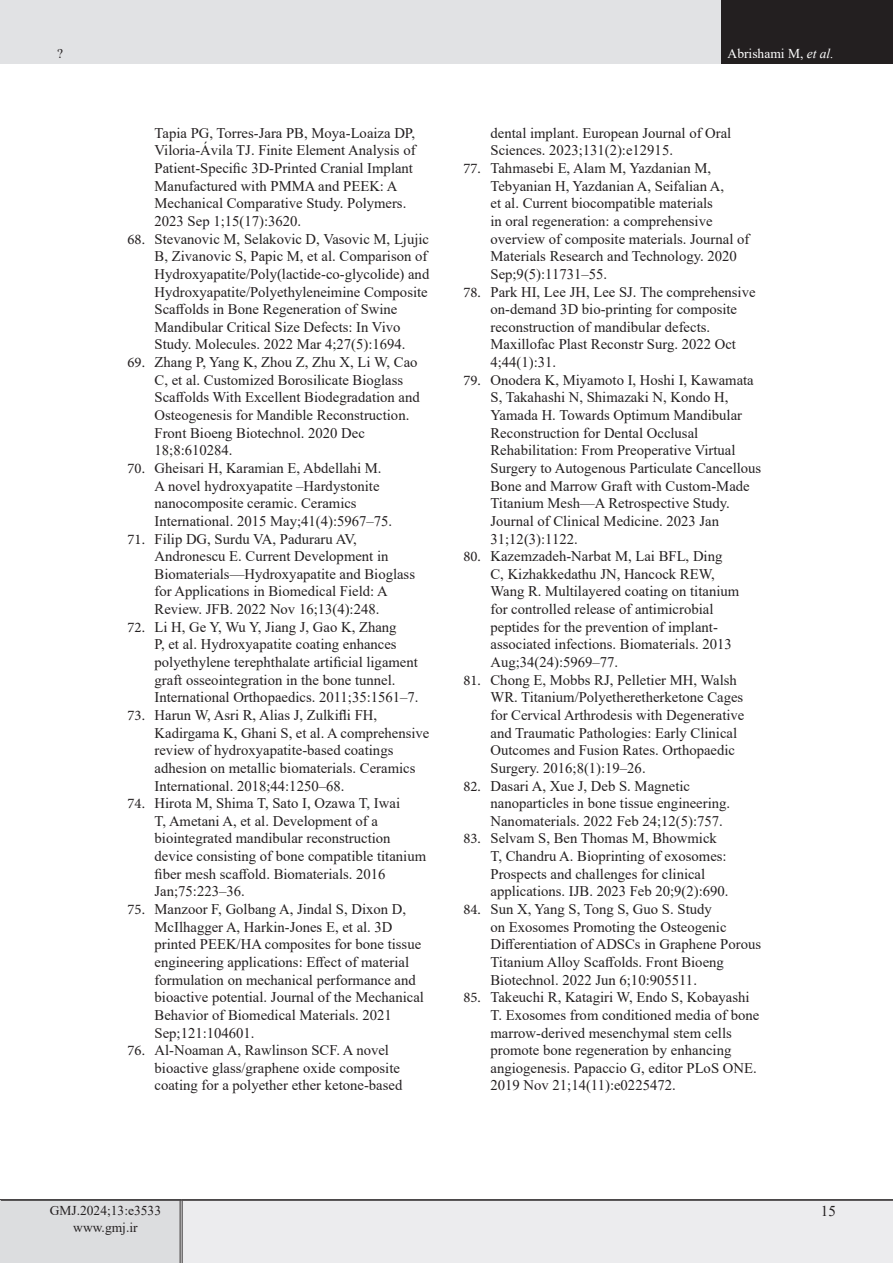
<style>
.page{position:relative;width:893px;height:1263px;background:#fff}
.page>*{position:absolute;margin:0;border:0;box-sizing:border-box;transform-origin:0 0}
.t1{font:15px "Times New Roman";color:#231f20}
.t2{font:14.7px/17.7px "Times New Roman";color:#231f20}
.eeeeeeeeeeee{font:13.5px "Times New Roman";color:#231f20}
.t3{font:13.5px "Times New Roman";color:#fff}
.s1{font-style:italic}
.s2{font-family:"Minion Pro"}
</style>
<div class="page">
<div style="left:0;top:0;width:722px;height:64px;background:#e1e2e4"></div>
<div style="left:722px;top:0;width:171px;height:64px;background:#231f20"></div>
<div style="left:0;top:1200px;width:181px;height:63px;background:#dcdddf"></div>
<div style="left:181px;top:1200px;width:712px;height:63px;background:#ececee"></div>
<hr style="left:180px;top:1201px;width:3px;height:62px;background:#fff">
<hr style="left:180px;top:1201px;width:1px;height:62px;background:#231f20">
<hr style="left:182px;top:1201px;width:1px;height:62px;background:#231f20">
<hr style="left:0;top:1199px;width:181px;height:2px;background:#231f20">
<hr style="left:181px;top:1199px;width:712px;height:2px;background:#231f20">
<p class="eeeeeeeeeeee" style="left:57px;top:44px;width:7px">?</p>
<p class="t3" style="left:728px;top:44px;width:108px">Abrishami M, <span class="s1">et al.</span></p>
<p class="t2" style="left:155px;top:124px;width:262px">Tapia PG, Torres-Jara PB, Moya-Loaiza DP, Viloria-Ávila TJ. Finite Element Analysis of Patient-Specific 3D-Printed Cranial Implant Manufactured with PMMA and PEEK: A Mechanical Comparative Study. Polymers.<br>2023 Sep 1;15(17):3620.</p>
<p class="t2" style="left:155px;top:229px;width:276px;text-indent:-27px"><span class="s2">68.</span> Stevanovic M, Selakovic D, Vasovic M, Ljujic B, Zivanovic S, Papic M, et al. Comparison of Hydroxyapatite/Poly(lactide-co-glycolide) and Hydroxyapatite/Polyethyleneimine Composite Scaffolds in Bone Regeneration of Swine Mandibular Critical Size Defects: In Vivo Study. Molecules. 2022 Mar 4;27(5):1694.</p>
<p class="t2" style="left:155px;top:353px;width:267px;text-indent:-27px"><span class="s2">69.</span> Zhang P, Yang K, Zhou Z, Zhu X, Li W, Cao C, et al. Customized Borosilicate Bioglass Scaffolds With Excellent Biodegradation and Osteogenesis for Mandible Reconstruction.<br>Front Bioeng Biotechnol. 2020 Dec 18;8:610284.</p>
<p class="t2" style="left:155px;top:459px;width:239px;text-indent:-27px"><span class="s2">70.</span> Gheisari H, Karamian E, Abdellahi M.<br>A novel hydroxyapatite –Hardystonite nanocomposite ceramic. Ceramics International. 2015 May;41(4):5967–75.</p>
<p class="t2" style="left:155px;top:529px;width:262px;text-indent:-27px"><span class="s2">71.</span> Filip DG, Surdu VA, Paduraru AV, Andronescu E. Current Development in Biomaterials—Hydroxyapatite and Bioglass for Applications in Biomedical Field: A Review. JFB. 2022 Nov 16;13(4):248.</p>
<p class="t2" style="left:155px;top:617px;width:266px;text-indent:-27px"><span class="s2">72.</span> Li H, Ge Y, Wu Y, Jiang J, Gao K, Zhang<br>P, et al. Hydroxyapatite coating enhances polyethylene terephthalate artificial ligament graft osseointegration in the bone tunnel.<br>International Orthopaedics. 2011;35:1561–7.</p>
<p class="t2" style="left:155px;top:706px;width:276px;text-indent:-27px"><span class="s2">73.</span> Harun W, Asri R, Alias J, Zulkifli FH, Kadirgama K, Ghani S, et al. A comprehensive review of hydroxyapatite-based coatings adhesion on metallic biomaterials. Ceramics International. 2018;44:1250–68.</p>
<p class="t2" style="left:155px;top:794px;width:273px;text-indent:-27px"><span class="s2">74.</span> Hirota M, Shima T, Sato I, Ozawa T, Iwai<br>T, Ametani A, et al. Development of a biointegrated mandibular reconstruction device consisting of bone compatible titanium fiber mesh scaffold. Biomaterials. 2016<br>Jan;75:223–36.</p>
<p class="t2" style="left:155px;top:900px;width:271px;text-indent:-27px"><span class="s2">75.</span> Manzoor F, Golbang A, Jindal S, Dixon D, McIlhagger A, Harkin-Jones E, et al. 3D printed PEEK/HA composites for bone tissue engineering applications: Effect of material formulation on mechanical performance and bioactive potential. Journal of the Mechanical Behavior of Biomedical Materials. 2021<br>Sep;121:104601.</p>
<p class="t2" style="left:155px;top:1041px;width:249px;text-indent:-27px"><span class="s2">76.</span> Al-Noaman A, Rawlinson SCF. A novel bioactive glass/graphene oxide composite coating for a polyether ether ketone-based</p>
<p class="t2" style="left:490px;top:124px;width:242px">dental implant. European Journal of Oral<br>Sciences. 2023;131(2):e12915.</p>
<p class="t2" style="left:490px;top:159px;width:260px;text-indent:-27px"><span class="s2">77.</span> Tahmasebi E, Alam M, Yazdanian M, Tebyanian H, Yazdanian A, Seifalian A,<br>et al. Current biocompatible materials<br>in oral regeneration: a comprehensive overview of composite materials. Journal of Materials Research and Technology. 2020<br>Sep;9(5):11731–55.</p>
<p class="t2" style="left:490px;top:282px;width:267px;text-indent:-27px"><span class="s2">78.</span> Park HI, Lee JH, Lee SJ. The comprehensive on-demand 3D bio-printing for composite reconstruction of mandibular defects.<br>Maxillofac Plast Reconstr Surg. 2022 Oct 4;44(1):31.</p>
<p class="t2" style="left:490px;top:370px;width:272px;text-indent:-27px"><span class="s2">79.</span> Onodera K, Miyamoto I, Hoshi I, Kawamata S, Takahashi N, Shimazaki N, Kondo H, Yamada H. Towards Optimum Mandibular Reconstruction for Dental Occlusal Rehabilitation: From Preoperative Virtual Surgery to Autogenous Particulate Cancellous Bone and Marrow Graft with Custom-Made Titanium Mesh—A Retrospective Study.<br>Journal of Clinical Medicine. 2023 Jan 31;12(3):1122.</p>
<p class="t2" style="left:490px;top:547px;width:250px;text-indent:-27px"><span class="s2">80.</span> Kazemzadeh-Narbat M, Lai BFL, Ding C, Kizhakkedathu JN, Hancock REW, Wang R. Multilayered coating on titanium for controlled release of antimicrobial peptides for the prevention of implant&shy;associated infections. Biomaterials. 2013<br>Aug;34(24):5969–77.</p>
<p class="t2" style="left:490px;top:670px;width:255px;text-indent:-27px"><span class="s2">81.</span> Chong E, Mobbs RJ, Pelletier MH, Walsh WR. Titanium/Polyetheretherketone Cages for Cervical Arthrodesis with Degenerative and Traumatic Pathologies: Early Clinical Outcomes and Fusion Rates. Orthopaedic Surgery. 2016;8(1):19–26.</p>
<p class="t2" style="left:490px;top:776px;width:241px;text-indent:-27px"><span class="s2">82.</span> Dasari A, Xue J, Deb S. Magnetic nanoparticles in bone tissue engineering.<br>Nanomaterials. 2022 Feb 24;12(5):757.</p>
<p class="t2" style="left:490px;top:829px;width:240px;text-indent:-27px"><span class="s2">83.</span> Selvam S, Ben Thomas M, Bhowmick T, Chandru A. Bioprinting of exosomes:<br>Prospects and challenges for clinical applications. IJB. 2023 Feb 20;9(2):690.</p>
<p class="t2" style="left:490px;top:900px;width:272px;text-indent:-27px"><span class="s2">84.</span> Sun X, Yang S, Tong S, Guo S. Study<br>on Exosomes Promoting the Osteogenic Differentiation of ADSCs in Graphene Porous Titanium Alloy Scaffolds. Front Bioeng Biotechnol. 2022 Jun 6;10:905511.</p>
<p class="t2" style="left:490px;top:988px;width:270px;text-indent:-27px"><span class="s2">85.</span> Takeuchi R, Katagiri W, Endo S, Kobayashi T. Exosomes from conditioned media of bone marrow-derived mesenchymal stem cells promote bone regeneration by enhancing angiogenesis. Papaccio G, editor PLoS ONE.<br>2019 Nov 21;14(11):e0225472.</p>
<p class="eeeeeeeeeeee" style="left:50px;top:1201px;width:113px">GMJ.2024;13:e3533</p>
<p class="eeeeeeeeeeee" style="left:73px;top:1217px;width:66px">www.gmj.ir</p>
<p class="t1" style="left:821px;top:1201px;width:16px">15</p>
</div>
